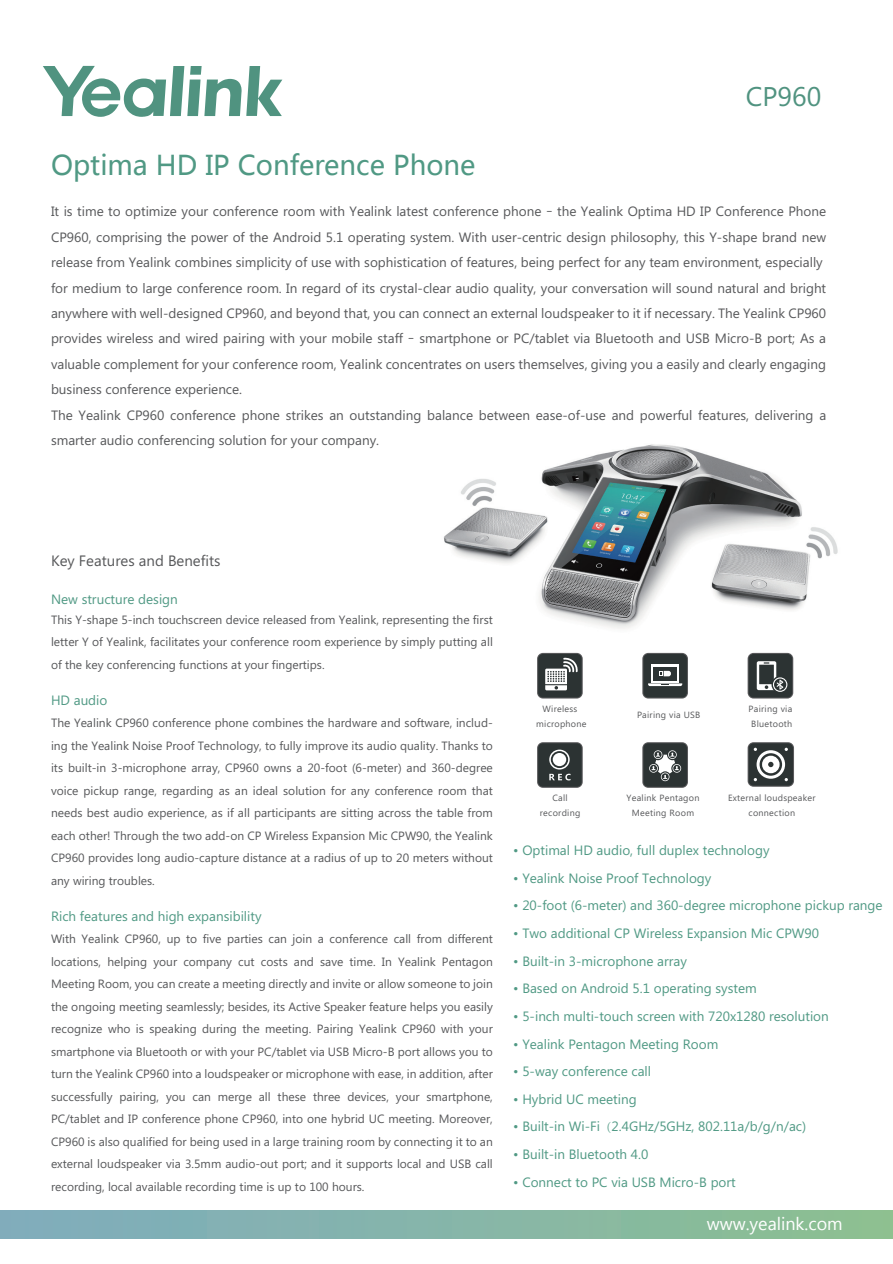
<style>
.page{position:relative;width:893px;height:1264px;background:#fff}
.page>*{position:absolute;margin:0;border:0;box-sizing:border-box;transform-origin:0 0}
.t1{font:27px "Microsoft Ya Hei";color:#509984}
.t2{font:27px "Microsoft Phags Pa";color:#509380}
.t3{font:18px "Lao UI";color:#fff}
.t4{font:15px "Microsoft Phags Pa";color:#57585a}
.t5{font:13.5px/25.5px "Microsoft Phags Pa";color:#57585a}
.t6{font:13.5px "Microsoft Phags Pa";color:#509984}
.t7{font:12px/22.5px "Microsoft Phags Pa";color:#57585a;text-align:justify}
.t8{font:9px/15px "Microsoft Phags Pa";letter-spacing:.03em;color:#57585a;text-align:center}
.s1{font-family:"Adobe Song Std";font-weight:300}
</style>
<div class="page">
<img style="left:444px;top:444px;width:394px;height:185px">
<svg style="left:537px;top:652px;width:45px;height:46px"></svg>
<div style="left:538px;top:654px;width:43px;height:43px;background:#2c3333;border-radius:5px"></div>
<svg style="left:545px;top:657px;width:32px;height:33px"></svg>
<svg style="left:747px;top:742px;width:46px;height:44px"></svg>
<svg style="left:43px;top:66px;width:239px;height:51px"></svg>
<div style="left:0;top:1209px;width:892px;height:28px;background:linear-gradient(to right,#7facbf,#8dc091)"></div>
<svg style="left:537px;top:742px;width:45px;height:45px"></svg>
<div style="left:538px;top:743px;width:43px;height:43px;background:#2c3333;border-radius:5px"></div>
<svg style="left:549px;top:749px;width:21px;height:31px"></svg>
<svg style="left:642px;top:652px;width:45px;height:46px"></svg>
<div style="left:643px;top:654px;width:43px;height:43px;background:#2c3333;border-radius:5px"></div>
<svg style="left:651px;top:664px;width:27px;height:18px"></svg>
<div style="left:653px;top:666px;width:24px;height:14px;background:#2c3333"></div>
<svg style="left:648px;top:683px;width:34px;height:3px"></svg>
<svg style="left:659px;top:670px;width:11px;height:6px"></svg>
<svg style="left:747px;top:652px;width:46px;height:46px"></svg>
<div style="left:748px;top:654px;width:44px;height:43px;background:#2c3333;border-radius:5px"></div>
<svg style="left:756px;top:661px;width:20px;height:29px"></svg>
<div style="left:759px;top:664px;width:14px;height:20px;background:#2c3333"></div>
<svg style="left:764px;top:685px;width:4px;height:3px"></svg>
<svg style="left:771px;top:676px;width:17px;height:17px"></svg>
<svg style="left:772px;top:677px;width:15px;height:14px"></svg>
<svg style="left:773px;top:678px;width:13px;height:12px"></svg>
<svg style="left:776px;top:679px;width:7px;height:10px"></svg>
<svg style="left:642px;top:742px;width:45px;height:45px"></svg>
<div style="left:643px;top:743px;width:43px;height:43px;background:#2c3333;border-radius:5px"></div>
<svg style="left:649px;top:750px;width:32px;height:31px"></svg>
<h1 class="t2" style="left:745px;top:78px;width:77px">CP960</h1>
<h1 class="t1" style="left:51px;top:147px;width:426px">Optima HD IP Conference Phone</h1>
<p class="t5" style="left:51px;top:198px;width:776px">It is time to optimize your conference room with Yealink latest conference phone – the Yealink Optima HD IP Conference Phone CP960, comprising the power of the Android 5.1 operating system. With user-centric design philosophy, this Y-shape brand new release from Yealink combines simplicity of use with sophistication of features, being perfect for any team environment, especially for medium to large conference room. In regard of its crystal-clear audio quality, your conversation will sound natural and bright anywhere with well-designed CP960, and beyond that, you can connect an external loudspeaker to it if necessary. The Yealink CP960 provides wireless and wired pairing with your mobile staff – smartphone or PC/tablet via Bluetooth and USB Micro-B port; As a valuable complement for your conference room, Yealink concentrates on users themselves, giving you a easily and clearly engaging business conference experience.<br>The Yealink CP960 conference phone strikes an outstanding balance between ease-of-use and powerful features, delivering a smarter audio conferencing solution for your company.</p>
<p class="t4" style="left:51px;top:550px;width:171px">Key Features and Benefits</p>
<p class="t6" style="left:51px;top:590px;width:128px">New structure design</p>
<p class="t7" style="left:51px;top:607px;width:443px">This Y-shape 5-inch touchscreen device released from Yealink, representing the first letter Y of Yealink, facilitates your conference room experience by simply putting all of the key conferencing functions at your fingertips.</p>
<p class="t6" style="left:51px;top:690px;width:58px">HD audio</p>
<p class="t7" style="left:51px;top:710px;width:443px">The Yealink CP960 conference phone combines the hardware and software, includ&shy;ing the Yealink Noise Proof Technology, to fully improve its audio quality. Thanks to its built-in 3-microphone array, CP960 owns a 20-foot (6-meter) and 360-degree voice pickup range, regarding as an ideal solution for any conference room that needs best audio experience, as if all participants are sitting across the table from each other! Through the two add-on CP Wireless Expansion Mic CPW90, the Yealink CP960 provides long audio-capture distance at a radius of up to 20 meters without any wiring troubles.</p>
<p class="t6" style="left:51px;top:906px;width:212px">Rich features and high expansibility</p>
<p class="t7" style="left:51px;top:926px;width:443px">With Yealink CP960, up to five parties can join a conference call from different locations, helping your company cut costs and save time. In Yealink Pentagon Meeting Room, you can create a meeting directly and invite or allow someone to join the ongoing meeting seamlessly; besides, its Active Speaker feature helps you easily recognize who is speaking during the meeting. Pairing Yealink CP960 with your smartphone via Bluetooth or with your PC/tablet via USB Micro-B port allows you to turn the Yealink CP960 into a loudspeaker or microphone with ease, in addition, after successfully pairing, you can merge all these three devices, your smartphone, PC/tablet and IP conference phone CP960, into one hybrid UC meeting. Moreover, CP960 is also qualified for being used in a large training room by connecting it to an external loudspeaker via 3.5mm audio-out port; and it supports local and USB call recording, local available recording time is up to 100 hours.</p>
<p class="t8" style="left:536px;top:701px;width:52px">Wireless microphone</p>
<p class="t8" style="left:539px;top:790px;width:42px">Call recording</p>
<p class="t8" style="left:636px;top:707px;width:65px">Pairing via USB</p>
<p class="t8" style="left:748px;top:701px;width:45px">Pairing via<br>Bluetooth</p>
<p class="t8" style="left:626px;top:790px;width:74px">Yealink Pentagon<br>Meeting Room</p>
<p class="t8" style="left:727px;top:790px;width:89px">External loudspeaker connection</p>
<p class="t6" style="left:513px;top:840px;width:258px">• Optimal HD audio, full duplex technology</p>
<p class="t6" style="left:513px;top:868px;width:200px">• Yealink Noise Proof Technology</p>
<p class="t6" style="left:513px;top:896px;width:371px">• 20-foot (6-meter) and 360-degree microphone pickup range</p>
<p class="t6" style="left:513px;top:923px;width:307px">• Two additional CP Wireless Expansion Mic CPW90</p>
<p class="t6" style="left:513px;top:951px;width:175px">• Built-in 3-microphone array</p>
<p class="t6" style="left:513px;top:978px;width:245px">• Based on Android 5.1 operating system</p>
<p class="t6" style="left:513px;top:1006px;width:317px">• 5-inch multi-touch screen with 720x1280 resolution</p>
<p class="t6" style="left:513px;top:1034px;width:206px">• Yealink Pentagon Meeting Room</p>
<p class="t6" style="left:513px;top:1061px;width:139px">• 5-way conference call</p>
<p class="t6" style="left:513px;top:1089px;width:125px">• Hybrid UC meeting</p>
<p class="t6" style="left:513px;top:1117px;width:294px">• Built-in Wi-Fi <span class="s1">(</span>2.4GHz/5GHz, 802.11a/b/g/n/ac)</p>
<p class="t6" style="left:513px;top:1144px;width:137px">• Built-in Bluetooth 4.0</p>
<p class="t6" style="left:513px;top:1172px;width:224px">• Connect to PC via USB Micro-B port</p>
<h2 class="t3" style="left:706px;top:1210px;width:137px">www.yealink.com</h2>
</div>
